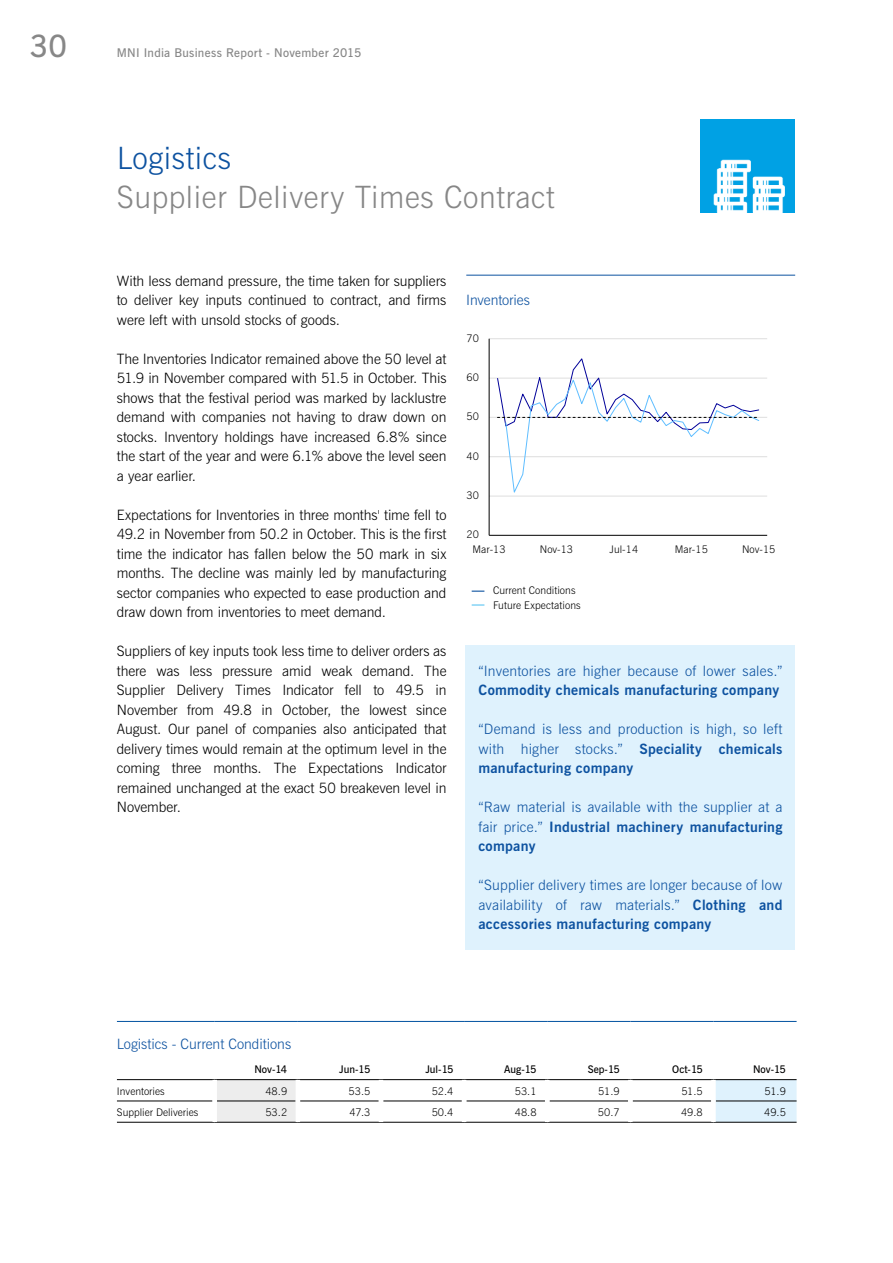
<style>
.page{position:relative;width:893px;height:1263px;background:#fff}
.page>*{position:absolute;margin:0;border:0;box-sizing:border-box;transform-origin:0 0}
.t1{font:30.75px "News Gothic Lt BT";letter-spacing:.02em;color:#878787}
.t2{font:30.75px "News Gothic Lt BT";letter-spacing:.02em;color:#0d52a0}
.t3{font:30.75px "News Gothic Dm BT";color:#878787}
.t4{font:14.25px/19.5px "News Gothic Lt BT";letter-spacing:-.005em;color:#000;text-align:justify}
.t5{font:14.25px/19.5px "News Gothic Lt BT";letter-spacing:.01em;color:#0d52a0}
.t6{font:14.25px/19.5px "News Gothic Bd BT";letter-spacing:.02em;color:#0d52a0}
.t7{font:14.25px "News Gothic Lt BT";letter-spacing:-.01em;color:#0d52a0}
.t8{font:12px "News Gothic Dm BT";letter-spacing:.02em;color:#878787}
.t9{font:10.5px/15px "News Gothic Lt BT";color:#000}
.t10{font:10.5px "News Gothic Dm BT";color:#000}
.s1{font-family:"News Gothic Lt BT"}
.s2{font-family:"News Gothic Bd BT"}
</style>
<div class="page">
<svg style="left:217px;top:1080px;width:79px;height:42px;background:#e7e7e7"></svg>
<svg style="left:716px;top:1080px;width:81px;height:42px;background:#daecf7"></svg>
<hr style="left:117px;top:1021px;width:98px;height:1px;background:#0051a0">
<hr style="left:215px;top:1021px;width:83px;height:1px;background:#0051a0">
<hr style="left:298px;top:1021px;width:83px;height:1px;background:#0051a0">
<hr style="left:381px;top:1021px;width:83px;height:1px;background:#0051a0">
<hr style="left:464px;top:1021px;width:83px;height:1px;background:#0051a0">
<hr style="left:547px;top:1021px;width:83px;height:1px;background:#0051a0">
<hr style="left:630px;top:1021px;width:83px;height:1px;background:#0051a0">
<hr style="left:713px;top:1021px;width:84px;height:1px;background:#0051a0">
<hr style="left:117px;top:1079px;width:98px;height:1px;background:#000">
<hr style="left:117px;top:1101px;width:95px;height:1px;background:#000">
<hr style="left:300px;top:1101px;width:79px;height:1px;background:#000">
<hr style="left:383px;top:1101px;width:79px;height:1px;background:#000">
<hr style="left:466px;top:1101px;width:79px;height:1px;background:#000">
<hr style="left:549px;top:1101px;width:79px;height:1px;background:#000">
<hr style="left:633px;top:1101px;width:78px;height:1px;background:#000">
<hr style="left:716px;top:1101px;width:81px;height:1px;background:#000">
<hr style="left:117px;top:1122px;width:98px;height:1px;background:#000">
<hr style="left:298px;top:1122px;width:83px;height:1px;background:#000">
<hr style="left:381px;top:1122px;width:83px;height:1px;background:#000">
<hr style="left:464px;top:1122px;width:83px;height:1px;background:#000">
<hr style="left:547px;top:1122px;width:83px;height:1px;background:#000">
<hr style="left:630px;top:1122px;width:83px;height:1px;background:#000">
<hr style="left:713px;top:1122px;width:84px;height:1px;background:#000">
<hr style="left:215px;top:1079px;width:83px;height:1px;background:#000">
<hr style="left:298px;top:1079px;width:83px;height:1px;background:#000">
<hr style="left:381px;top:1079px;width:83px;height:1px;background:#000">
<hr style="left:464px;top:1079px;width:83px;height:1px;background:#000">
<hr style="left:547px;top:1079px;width:83px;height:1px;background:#000">
<hr style="left:630px;top:1079px;width:83px;height:1px;background:#000">
<hr style="left:713px;top:1079px;width:84px;height:1px;background:#000">
<hr style="left:217px;top:1101px;width:79px;height:1px;background:#000">
<hr style="left:215px;top:1122px;width:83px;height:1px;background:#000">
<img style="left:701px;top:120px;width:94px;height:92px">
<hr style="left:489px;top:496px;width:278px;height:1px;background:#dedede">
<hr style="left:489px;top:456px;width:278px;height:1px;background:#dedede">
<hr style="left:489px;top:417px;width:278px;height:1px;background:#dedede">
<hr style="left:489px;top:378px;width:278px;height:1px;background:#dedede">
<hr style="left:489px;top:338px;width:278px;height:1px;background:#dedede">
<hr style="left:489px;top:339px;width:1px;height:196px;background:#000">
<hr style="left:489px;top:535px;width:278px;height:1px;background:#000">
<svg style="left:497px;top:358px;width:263px;height:135px"></svg>
<svg style="left:472px;top:590px;width:12px;height:2px"></svg>
<svg style="left:472px;top:604px;width:12px;height:2px"></svg>
<hr style="left:466px;top:275px;width:329px;height:1px;background:#0d52a0">
<div style="left:466px;top:646px;width:329px;height:304px;background:#dff2fd"></div>
<h1 class="t3" style="left:30px;top:25px;width:39px">30</h1>
<p class="t8" style="left:117px;top:44px;width:246px">MNI India Business Report - November 2015</p>
<h1 class="t2" style="left:117px;top:138px;width:115px">Logistics</h1>
<h1 class="t1" style="left:117px;top:177px;width:439px">Supplier Delivery Times Contract</h1>
<p class="t4" style="left:117px;top:271px;width:331px">With less demand pressure, the time taken for suppliers to deliver key inputs continued to contract, and firms were left with unsold stocks of goods.</p>
<p class="t4" style="left:117px;top:349px;width:331px">The Inventories Indicator remained above the 50 level at 51.9 in November compared with 51.5 in October. This shows that the festival period was marked by lacklustre demand with companies not having to draw down on stocks. Inventory holdings have increased 6.8% since the start of the year and were 6.1% above the level seen a year earlier.</p>
<p class="t4" style="left:117px;top:505px;width:331px">Expectations for Inventories in three months' time fell to 49.2 in November from 50.2 in October. This is the first time the indicator has fallen below the 50 mark in six months. The decline was mainly led by manufacturing sector companies who expected to ease production and draw down from inventories to meet demand.</p>
<p class="t4" style="left:117px;top:641px;width:331px">Suppliers of key inputs took less time to deliver orders as there was less pressure amid weak demand. The Supplier Delivery Times Indicator fell to 49.5 in November from 49.8 in October, the lowest since August. Our panel of companies also anticipated that delivery times would remain at the optimum level in the coming three months. The Expectations Indicator remained unchanged at the exact 50 breakeven level in November.</p>
<p class="t7" style="left:466px;top:291px;width:65px">Inventories</p>
<p class="t9" style="left:466px;top:330px;width:14px">70</p>
<p class="t9" style="left:466px;top:370px;width:14px">60</p>
<p class="t9" style="left:466px;top:409px;width:14px">50</p>
<p class="t9" style="left:466px;top:448px;width:14px">40</p>
<p class="t9" style="left:466px;top:488px;width:14px">30</p>
<p class="t9" style="left:466px;top:527px;width:14px">20</p>
<p class="t9" style="left:472px;top:542px;width:35px">Mar-13</p>
<p class="t9" style="left:540px;top:542px;width:35px">Nov-13</p>
<p class="t9" style="left:609px;top:542px;width:30px">Jul-14</p>
<p class="t9" style="left:675px;top:542px;width:35px">Mar-15</p>
<p class="t9" style="left:742px;top:542px;width:35px">Nov-15</p>
<p class="t9" style="left:493px;top:583px;width:89px">Current Conditions<br>Future Expectations</p>
<p class="t5" style="left:478px;top:661px;width:306px">“Inventories are higher because of lower sales.”</p>
<p class="t6" style="left:478px;top:681px;width:302px">Commodity chemicals manufacturing company</p>
<p class="t5" style="left:478px;top:720px;width:305px">“Demand is less and production is high, so left</p>
<p class="t6" style="left:478px;top:739px;width:306px"><span class="s1">with higher stocks.”</span> Speciality chemicals manufacturing company</p>
<p class="t5" style="left:478px;top:797px;width:306px">“Raw material is available with the supplier at a</p>
<p class="t6" style="left:478px;top:817px;width:306px"><span class="s1">fair price.”</span> Industrial machinery manufacturing company</p>
<p class="t5" style="left:478px;top:875px;width:306px">“Supplier delivery times are longer because of low availability of raw materials.” <span class="s2">Clothing and</span></p>
<p class="t6" style="left:478px;top:915px;width:234px">accessories manufacturing company</p>
<p class="t5" style="left:117px;top:1034px;width:176px">Logistics - Current Conditions</p>
<p class="t10" style="left:254px;top:1062px;width:34px">Nov-14</p>
<p class="t10" style="left:339px;top:1062px;width:33px">Jun-15</p>
<p class="t10" style="left:425px;top:1062px;width:30px">Jul-15</p>
<p class="t10" style="left:504px;top:1062px;width:34px">Aug-15</p>
<p class="t10" style="left:588px;top:1062px;width:34px">Sep-15</p>
<p class="t10" style="left:672px;top:1062px;width:32px">Oct-15</p>
<p class="t10" style="left:753px;top:1062px;width:34px">Nov-15</p>
<p class="t9" style="left:117px;top:1083px;width:49px">Inventories</p>
<p class="t9" style="left:265px;top:1083px;width:23px">48.9</p>
<p class="t9" style="left:349px;top:1083px;width:23px">53.5</p>
<p class="t9" style="left:432px;top:1083px;width:23px">52.4</p>
<p class="t9" style="left:515px;top:1083px;width:23px">53.1</p>
<p class="t9" style="left:598px;top:1083px;width:23px">51.9</p>
<p class="t9" style="left:681px;top:1083px;width:23px">51.5</p>
<p class="t9" style="left:764px;top:1083px;width:23px">51.9</p>
<p class="t9" style="left:117px;top:1105px;width:83px">Supplier Deliveries</p>
<p class="t9" style="left:265px;top:1105px;width:23px">53.2</p>
<p class="t9" style="left:350px;top:1105px;width:22px">47.3</p>
<p class="t9" style="left:432px;top:1105px;width:23px">50.4</p>
<p class="t9" style="left:515px;top:1105px;width:23px">48.8</p>
<p class="t9" style="left:598px;top:1105px;width:23px">50.7</p>
<p class="t9" style="left:681px;top:1105px;width:23px">49.8</p>
<p class="t9" style="left:764px;top:1105px;width:23px">49.5</p>
</div>
